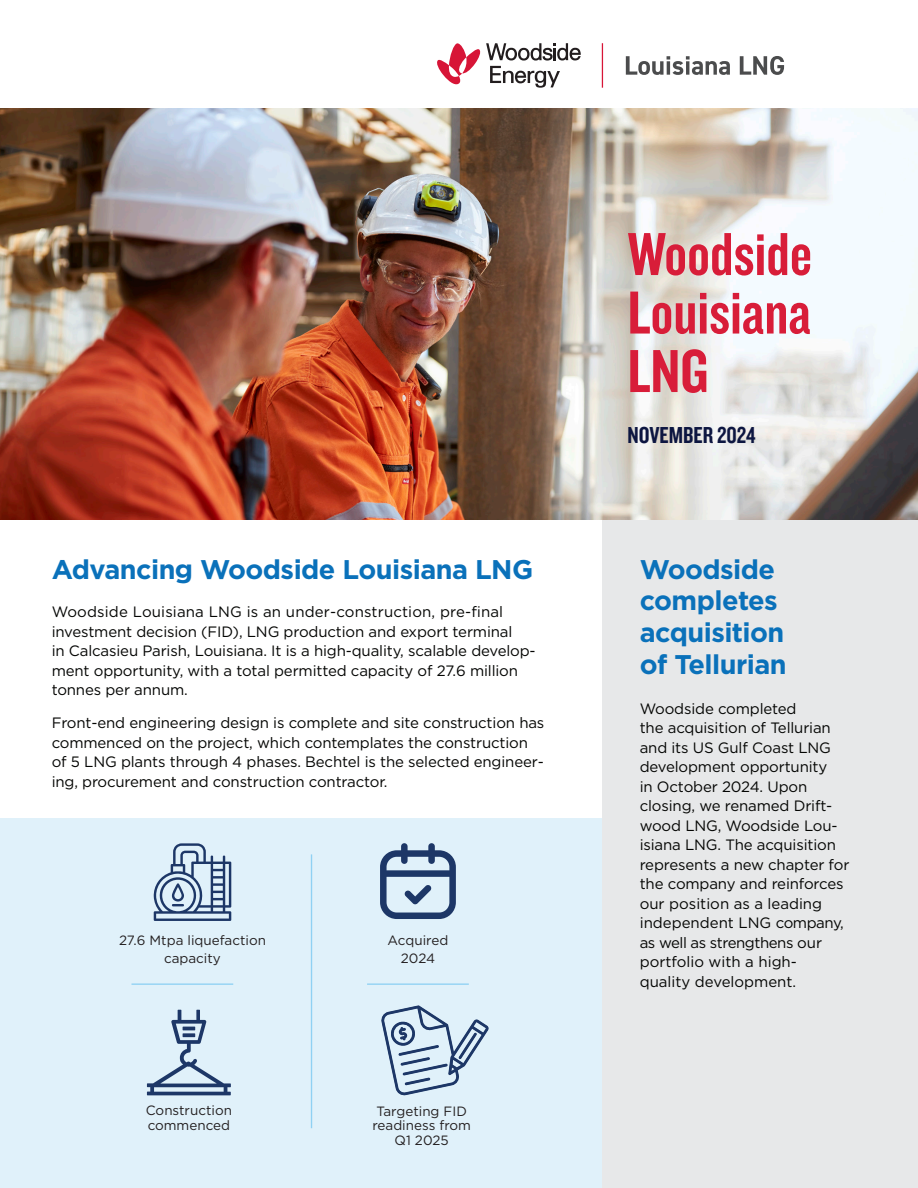
<style>
.page{position:relative;width:918px;height:1188px;background:#fff}
.page>*{position:absolute;margin:0;border:0;box-sizing:border-box;transform-origin:0 0}
.t1{font:63px/58.5px "Knockout 49 Liteweight";color:#d81d39;text-align:justify}
.section_head_blue{font:700 27px/31.8px "Gotham";letter-spacing:-.02em;color:#0a71ba}
.pub_date{font:24px "Knockout 49 Liteweight";color:#0d1641}
.body_copy_WSD_Blk{font:15px/19.5px "Gotham";letter-spacing:-.01em;color:#040503}
.section_head_blue-2{font:15px/19.5px "Gotham";letter-spacing:-.01em;color:#040503}
.captions{font:13.5px/14.9px "Gotham";color:#231f20;text-align:center}
</style>
<div class="page">
<div style="left:0;top:819px;width:615px;height:369px;background:#e0f1fa"></div>
<div style="left:603px;top:108px;width:315px;height:1080px;background:#e7e8e9"></div>
<svg style="left:147px;top:1010px;width:84px;height:85px"></svg>
<svg style="left:381px;top:1005px;width:108px;height:91px"></svg>
<svg style="left:380px;top:843px;width:76px;height:76px"></svg>
<svg style="left:154px;top:843px;width:77px;height:78px"></svg>
<hr style="left:311px;top:854px;width:1px;height:274px;background:#8fd1f3">
<hr style="left:367px;top:983px;width:102px;height:2px;background:#8fd1f3">
<hr style="left:131px;top:983px;width:102px;height:2px;background:#8fd1f3">
<svg style="left:626px;top:56px;width:104px;height:19px"></svg>
<svg style="left:740px;top:56px;width:44px;height:19px"></svg>
<hr style="left:602px;top:43px;width:1px;height:45px;background:#d71537">
<svg style="left:437px;top:43px;width:144px;height:45px"></svg>
<img style="left:0;top:108px;width:918px;height:412px">
<p class="section_head_blue" style="left:52px;top:553px;width:483px">Advancing Woodside Louisiana LNG</p>
<p class="body_copy_WSD_Blk" style="left:52px;top:602px;width:486px">Woodside Louisiana LNG is an under-construction, pre-final investment decision (FID), LNG production and export terminal<br>in Calcasieu Parish, Louisiana. It is a high-quality, scalable develop&shy;ment opportunity, with a total permitted capacity of 27.6 million tonnes per annum.</p>
<p class="body_copy_WSD_Blk" style="left:52px;top:713px;width:494px">Front-end engineering design is complete and site construction has commenced on the project, which contemplates the construction of 5 LNG plants through 4 phases. Bechtel is the selected engineer&shy;ing, procurement and construction contractor.</p>
<p class="captions" style="left:119px;top:930px;width:148px;line-height:18.5px">27.6 Mtpa liquefaction capacity</p>
<p class="captions" style="left:388px;top:931px;width:62px;line-height:17.9px">Acquired<br>2024</p>
<p class="captions" style="left:146px;top:1103px;width:88px;text-align:left">Construction commenced</p>
<p class="captions" style="left:372px;top:1103px;width:100px">Targeting FID readiness from<br>Q1 2025</p>
<p class="t1" style="left:628px;top:223px;width:186px">Woodside Louisiana LNG</p>
<p class="pub_date" style="left:628px;top:419px;width:129px">NOVEMBER 2024</p>
<p class="section_head_blue" style="left:640px;top:553px;width:148px">Woodside completes acquisition of Tellurian</p>
<p class="section_head_blue-2" style="left:640px;top:699px;width:211px">Woodside completed<br>the acquisition of Tellurian and its US Gulf Coast LNG development opportunity<br>in October 2024. Upon closing, we renamed Drift&shy;wood LNG, Woodside Lou&shy;isiana LNG. The acquisition represents a new chapter for the company and reinforces our position as a leading independent LNG company, as well as strengthens our portfolio with a high&shy;quality development.</p>
</div>
